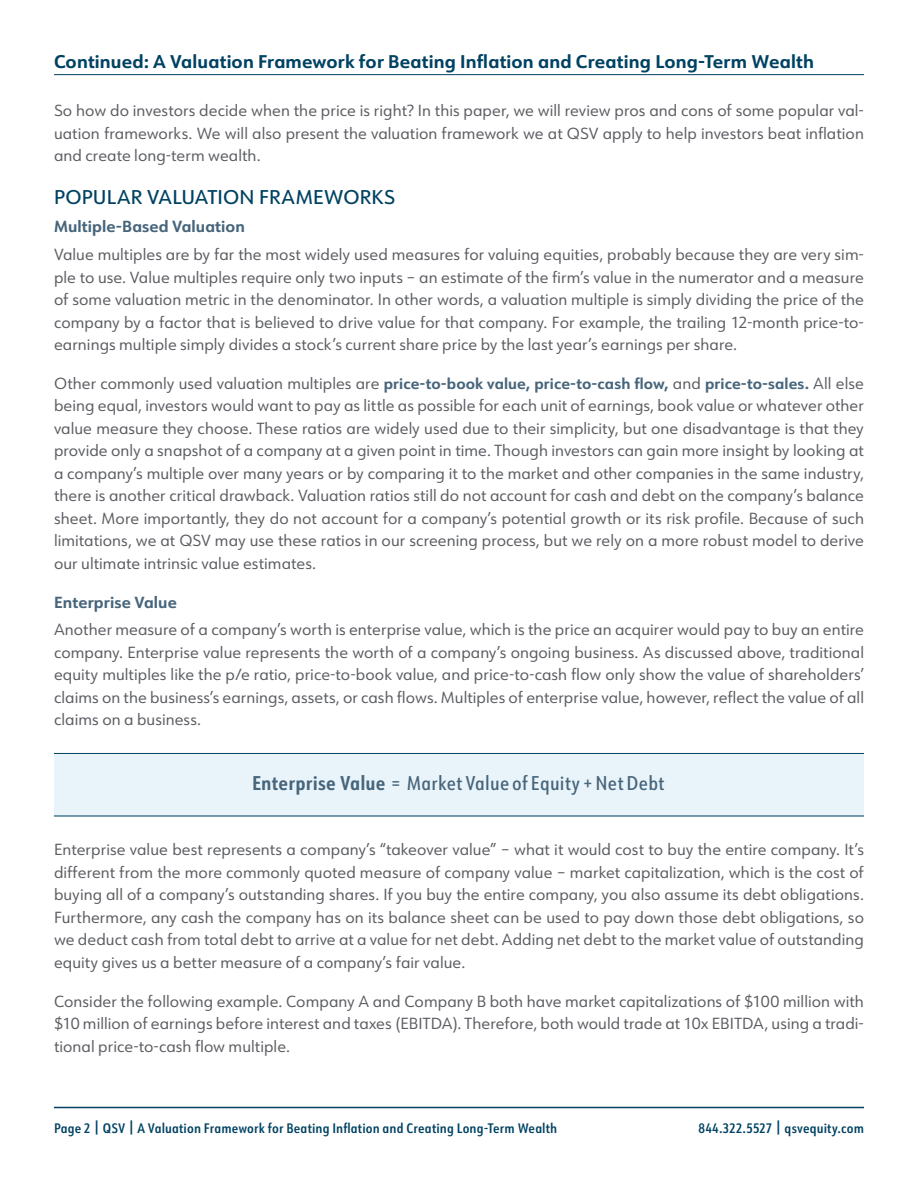
<style>
.page{position:relative;width:918px;height:1188px;background:#fff}
.page>*{position:absolute;margin:0;border:0;box-sizing:border-box;transform-origin:0 0}
.footnote{font:500 19.5px "URW Form Cond";letter-spacing:.015em;color:#47657b}
.white_paper_sub{font:500 19.5px "URW Form";letter-spacing:.01em;color:#004262}
.page_headers{font:700 18px "URW Form";letter-spacing:.01em;color:#004262}
.white_paper_body{font:15.75px/22.5px "URW Form";letter-spacing:.005em;color:#5b5d62;text-align:justify}
.smaller_sub{font:700 15.75px "URW Form";letter-spacing:.005em;color:#47657b}
.white_paper_body-2{font:700 15px "URW Form";letter-spacing:.005em;color:#47657b}
.t1{font:600 13.5px "URW Form Cond";letter-spacing:.01em;color:#004262}
.s1{font-weight:400;font-size:15.75px;color:#5b5d62}
.s2{font-weight:700}
.s3{font-size:14.85px}
</style>
<div class="page">
<hr style="left:54px;top:74px;width:810px;height:1px;background:#004262">
<div style="left:54px;top:753px;width:810px;height:63px;background:#e9f4fa"></div>
<hr style="left:54px;top:753px;width:810px;height:1px;background:#004262">
<hr style="left:54px;top:816px;width:810px;height:1px;background:#004262">
<hr style="left:54px;top:1107px;width:810px;height:1px;background:#004262">
<p class="page_headers" style="left:54px;top:49px;width:761px">Continued: A Valuation Framework for Beating Inflation and Creating Long-Term Wealth</p>
<p class="white_paper_body" style="left:54px;top:99px;width:812px">So how do investors decide when the price is right? In this paper, we will review pros and cons of some popular val&shy;uation frameworks. We will also present the valuation framework we at QSV apply to help investors beat inflation and create long-term wealth.</p>
<p class="white_paper_sub" style="left:54px;top:184px;width:343px">POPULAR VALUATION FRAMEWORKS</p>
<p class="smaller_sub" style="left:54px;top:216px;width:192px">Multiple-Based Valuation</p>
<p class="white_paper_body" style="left:54px;top:243px;width:812px">Value multiples are by far the most widely used measures for valuing equities, probably because they are very sim&shy;ple to use. Value multiples require only two inputs – an estimate of the firm’s value in the numerator and a measure of some valuation metric in the denominator. In other words, a valuation multiple is simply dividing the price of the company by a factor that is believed to drive value for that company. For example, the trailing 12-month price-to&shy;earnings multiple simply divides a stock’s current share price by the last year’s earnings per share.</p>
<p class="white_paper_body-2" style="left:54px;top:373px;width:811px"><span class="s1">Other commonly used valuation multiples are</span> price-to-book value, price-to-cash flow, <span class="s1">and</span> price-to-sales. <span class="s1">All else</span></p>
<p class="white_paper_body" style="left:54px;top:394px;width:812px">being equal, investors would want to pay as little as possible for each unit of earnings, book value or whatever other value measure they choose. These ratios are widely used due to their simplicity, but one disadvantage is that they provide only a snapshot of a company at a given point in time. Though investors can gain more insight by looking at a company’s multiple over many years or by comparing it to the market and other companies in the same industry, there is another critical drawback. Valuation ratios still do not account for cash and debt on the company’s balance sheet. More importantly, they do not account for a company’s potential growth or its risk profile. Because of such limitations, we at QSV may use these ratios in our screening process, but we rely on a more robust model to derive our ultimate intrinsic value estimates.</p>
<p class="smaller_sub" style="left:54px;top:591px;width:124px">Enterprise Value</p>
<p class="white_paper_body" style="left:54px;top:618px;width:812px">Another measure of a company’s worth is enterprise value, which is the price an acquirer would pay to buy an entire company. Enterprise value represents the worth of a company’s ongoing business. As discussed above, traditional equity multiples like the p/e ratio, price-to-book value, and price-to-cash flow only show the value of shareholders’ claims on the business’s earnings, assets, or cash flows. Multiples of enterprise value, however, reflect the value of all claims on a business.</p>
<p class="footnote" style="left:252px;top:770px;width:414px"><span class="s2">Enterprise Value</span> = Market Value of Equity + Net Debt</p>
<p class="white_paper_body" style="left:54px;top:838px;width:812px">Enterprise value best represents a company’s “takeover value” – what it would cost to buy the entire company. It’s different from the more commonly quoted measure of company value – market capitalization, which is the cost of buying all of a company’s outstanding shares. If you buy the entire company, you also assume its debt obligations.<br>Furthermore, any cash the company has on its balance sheet can be used to pay down those debt obligations, so we deduct cash from total debt to arrive at a value for net debt. Adding net debt to the market value of outstanding equity gives us a better measure of a company’s fair value.</p>
<p class="white_paper_body" style="left:54px;top:989px;width:812px">Consider the following example. Company A and Company B both have market capitalizations of $100 million with $10 million of earnings before interest and taxes (EBITDA). Therefore, both would trade at 10x EBITDA, using a tradi&shy;tional price-to-cash flow multiple.</p>
<p class="t1" style="left:54px;top:1118px;width:505px">Page 2 <span class="s3">|</span> QSV <span class="s3">|</span> A Valuation Framework for Beating Inflation and Creating Long-Term Wealth</p>
<p class="t1" style="left:699px;top:1118px;width:167px">844.322.5527 <span class="s3">|</span> qsvequity.com</p>
</div>
